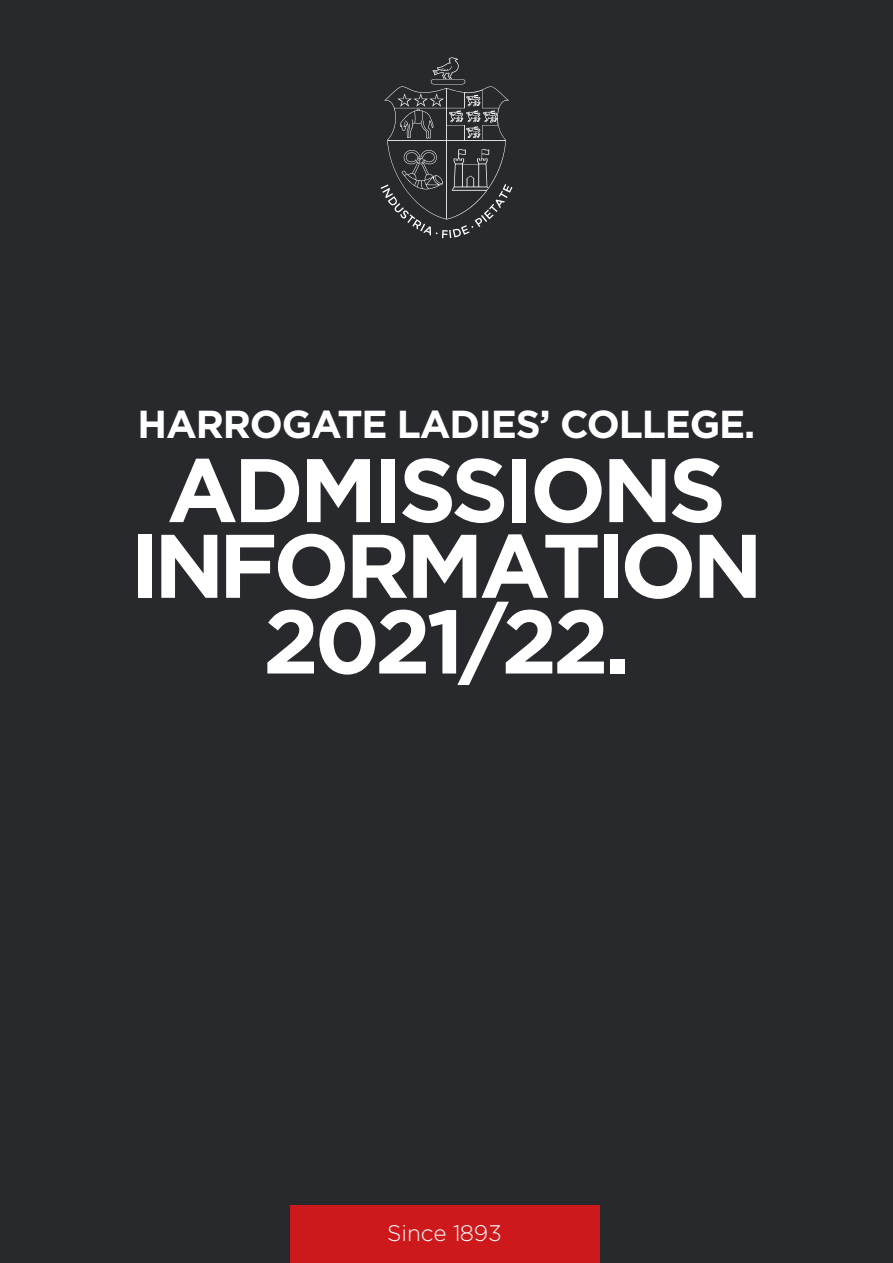
<style>
.page{position:relative;width:893px;height:1263px;background:#27292d}
.page>*{position:absolute;margin:0;border:0;box-sizing:border-box;transform-origin:0 0}
.t1{font:700 90px/75.8px "Gotham HTF";letter-spacing:-.05em;color:#fff;text-align:center}
.t2{font:700 39px "Gotham HTF";letter-spacing:-.03em;color:#fff}
.t3{font:300 22.5px "Gotham HTF";letter-spacing:-.005em;color:#fff}
</style>
<div class="page">
<div style="left:290px;top:1205px;width:309px;height:58px;background:#cd191c"></div>
<svg style="left:381px;top:57px;width:131px;height:181px"></svg>
<p class="t2" style="left:138px;top:401px;width:619px">HARROGATE LADIES’ COLLEGE.</p>
<p class="t1" style="left:130px;top:450px;width:635px">ADMISSIONS<br>INFORMATION<br>2021/22.</p>
<p class="t3" style="left:387px;top:1221px;width:116px">Since 1893</p>
</div>
